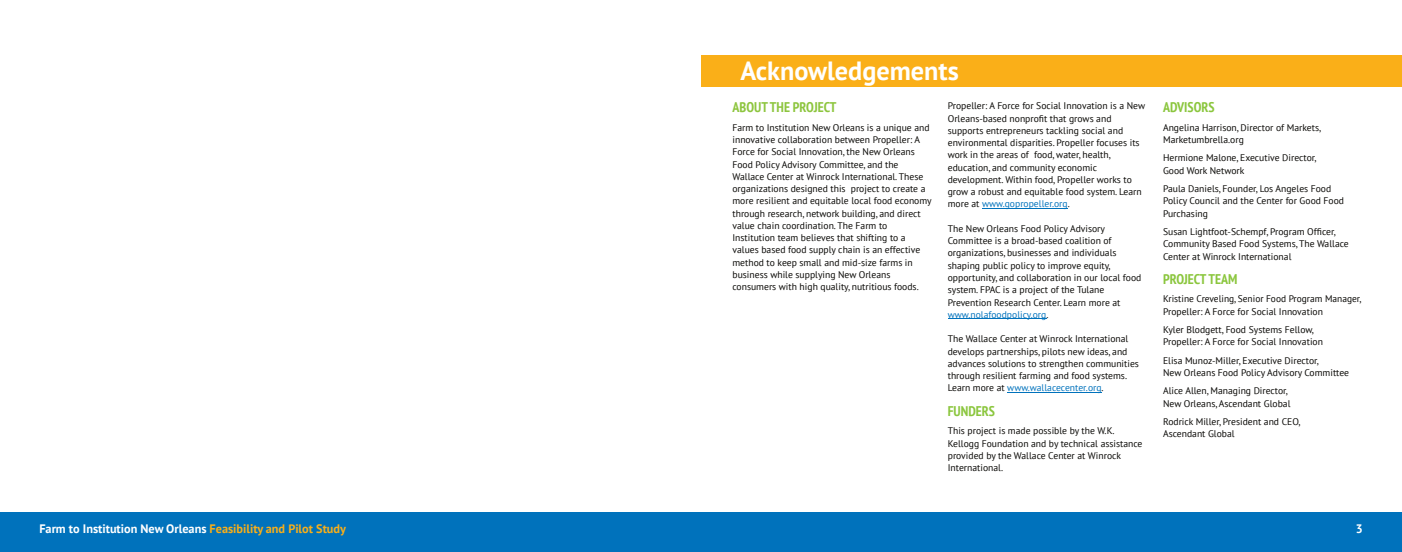
<style>
.page{position:relative;width:1402px;height:552px;background:#fff}
.page>*{position:absolute;margin:0;border:0;box-sizing:border-box;transform-origin:0 0}
.t1{font:700 26.25px "PT Sans";color:#fff}
.t2{font:700 condensed 14px "PT Sans";color:#8bc63e}
.t3{font:700 condensed 14px "PT Sans";color:#8dc53e}
.t4{font:700 12.25px "PT Sans";color:#fff}
.t5{font:9.62px/12.2px "PT Sans";color:#080704}
.s1{color:#0072bc}
.s2{color:#faaf18}
</style>
<div class="page">
<div style="left:0;top:512px;width:1402px;height:39px;background:#0072bc"></div>
<hr style="left:982px;top:208px;width:86px;height:1px;background:#0072bc">
<hr style="left:948px;top:318px;width:98px;height:1px;background:#0072bc">
<hr style="left:1007px;top:392px;width:94px;height:1px;background:#0072bc">
<div style="left:701px;top:55px;width:701px;height:32px;background:#faaf18"></div>
<h1 class="t1" style="left:740px;top:60px;width:220px">Acknowledgements</h1>
<h2 class="t3" style="left:732px;top:102px;width:105px">ABOUT THE PROJECT</h2>
<p class="t5" style="left:732px;top:122px;width:201px">Farm to Institution New Orleans is a unique and innovative collaboration between Propeller: A Force for Social Innovation, the New Orleans Food Policy Advisory Committee, and the Wallace Center at Winrock International. These organizations designed this project to create a more resilient and equitable local food economy through research, network building, and direct value chain coordination. The Farm to Institution team believes that shifting to a values based food supply chain is an effective method to keep small and mid-size farms in business while supplying New Orleans consumers with high quality, nutritious foods.</p>
<p class="t5" style="left:948px;top:101px;width:199px">Propeller: A Force for Social Innovation is a New Orleans-based nonprofit that grows and supports entrepreneurs tackling social and environmental disparities. Propeller focuses its work in the areas of food, water, health, education, and community economic development. Within food, Propeller works to grow a robust and equitable food system. Learn more at <span class="s1">www.gopropeller.org</span>.</p>
<p class="t5" style="left:948px;top:223px;width:195px">The New Orleans Food Policy Advisory Committee is a broad-based coalition of organizations, businesses and individuals shaping public policy to improve equity, opportunity, and collaboration in our local food system. FPAC is a project of the Tulane Prevention Research Center. Learn more at <span class="s1">www.nolafoodpolicy.org</span>.</p>
<p class="t5" style="left:948px;top:333px;width:193px">The Wallace Center at Winrock International develops partnerships, pilots new ideas, and advances solutions to strengthen communities through resilient farming and food systems.<br>Learn more at <span class="s1">www.wallacecenter.org</span>.</p>
<h2 class="t2" style="left:948px;top:405px;width:49px">FUNDERS</h2>
<p class="t5" style="left:948px;top:425px;width:196px">This project is made possible by the W.K.<br>Kellogg Foundation and by technical assistance provided by the Wallace Center at Winrock International.</p>
<h2 class="t2" style="left:1163px;top:102px;width:53px">ADVISORS</h2>
<p class="t5" style="left:1163px;top:122px;width:159px">Angelina Harrison, Director of Markets,<br>Marketumbrella.org</p>
<p class="t5" style="left:1163px;top:153px;width:155px">Hermione Malone, Executive Director,<br>Good Work Network</p>
<p class="t5" style="left:1163px;top:183px;width:182px">Paula Daniels, Founder, Los Angeles Food<br>Policy Council and the Center for Good Food<br>Purchasing</p>
<p class="t5" style="left:1163px;top:226px;width:187px">Susan Lightfoot-Schempf, Program Officer,<br>Community Based Food Systems, The Wallace<br>Center at Winrock International</p>
<h2 class="t2" style="left:1163px;top:273px;width:76px">PROJECT TEAM</h2>
<p class="t5" style="left:1163px;top:294px;width:200px">Kristine Creveling, Senior Food Program Manager,<br>Propeller: A Force for Social Innovation</p>
<p class="t5" style="left:1163px;top:324px;width:161px">Kyler Blodgett, Food Systems Fellow,<br>Propeller: A Force for Social Innovation</p>
<p class="t5" style="left:1163px;top:355px;width:188px">Elisa Munoz-Miller, Executive Director,<br>New Orleans Food Policy Advisory Committee</p>
<p class="t5" style="left:1163px;top:385px;width:129px">Alice Allen, Managing Director,<br>New Orleans, Ascendant Global</p>
<p class="t5" style="left:1163px;top:416px;width:139px">Rodrick Miller, President and CEO,<br>Ascendant Global</p>
<p class="t4" style="left:39px;top:523px;width:308px">Farm to Institution New Orleans <span class="s2">Feasibility and Pilot Study</span></p>
<p class="t4" style="left:1355px;top:523px;width:8px">3</p>
</div>
